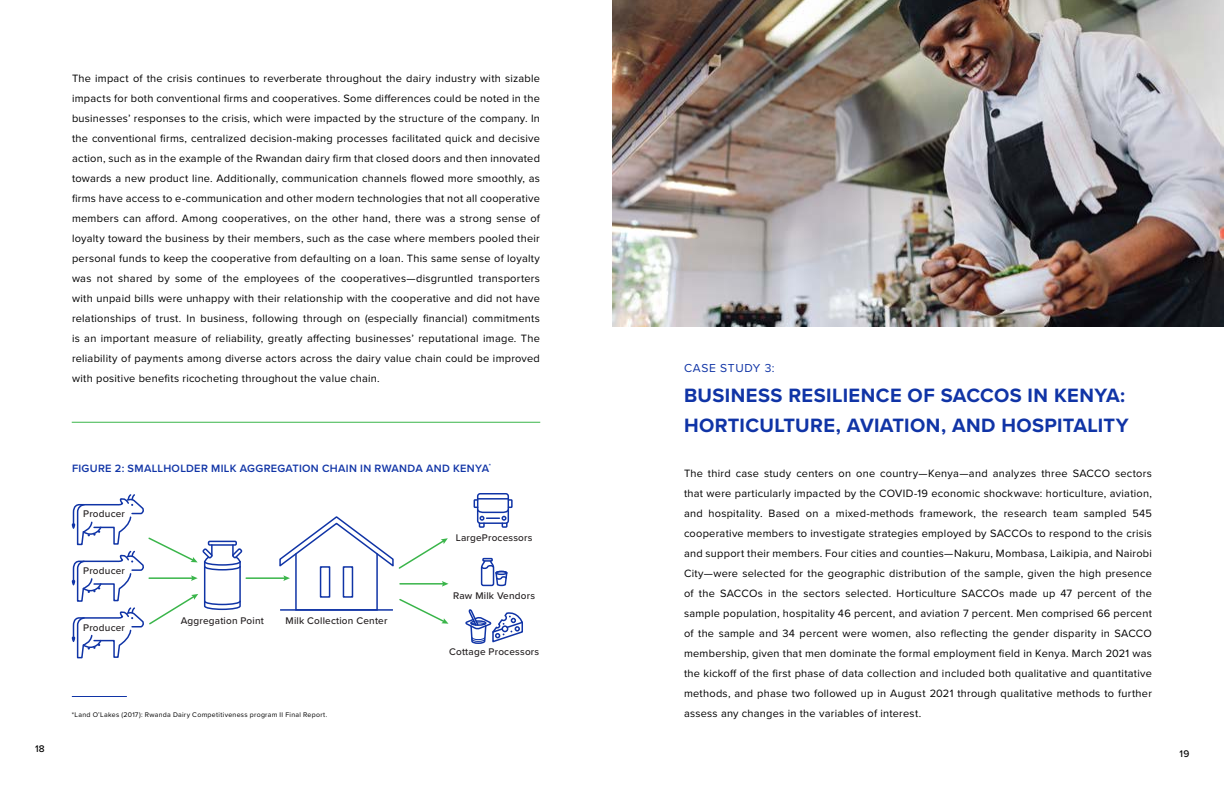
<style>
.page{position:relative;width:1224px;height:792px;background:#fff}
.page>*{position:absolute;margin:0;border:0;box-sizing:border-box;transform-origin:0 0}
.t1{font:700 20px/30px "Proxima Nova";letter-spacing:.02em;color:#1034a6}
.t2{font:12px "Proxima Nova";letter-spacing:.055em;color:#1034a6}
.t3{font:11px/20px "Proxima Nova";letter-spacing:.02em;color:#000;text-align:justify}
.t4{font:600 11px "Proxima Nova";letter-spacing:.03em;color:#1034a6}
.t5{font:500 10px "Proxima Nova";letter-spacing:.02em;color:#231f20}
.t6{font:500 10px "Proxima Nova";color:#000}
.t7{font:7px "Proxima Nova";letter-spacing:.04em;color:#000}
</style>
<div class="page">
<img style="left:612px;top:0;width:612px;height:327px">
<hr style="left:72px;top:696px;width:55px;height:1px;background:#1034a6">
<div style="left:295px;top:553px;width:83px;height:58px;border:2px solid #1034a6"></div>
<hr style="left:280px;top:609px;width:113px;height:2px;background:#1034a6">
<div style="left:320px;top:566px;width:10px;height:32px;border:2px solid #1034a6"></div>
<div style="left:343px;top:566px;width:10px;height:32px;border:2px solid #1034a6"></div>
<svg style="left:465px;top:609px;width:58px;height:35px"></svg>
<div style="left:477px;top:493px;width:32px;height:31px;border:2px solid #1034a6;border-radius:3px"></div>
<svg style="left:473px;top:498px;width:40px;height:30px"></svg>
<div style="left:482px;top:558px;width:11px;height:4px;border:2px solid #1034a6"></div>
<svg style="left:480px;top:559px;width:28px;height:28px"></svg>
<div style="left:495px;top:571px;width:12px;height:4px;border:2px solid #1034a6;border-radius:50%"></div>
<svg style="left:72px;top:494px;width:171px;height:165px"></svg>
<hr style="left:246px;top:577px;width:39px;height:2px;background:#3ab54a">
<svg style="left:399px;top:599px;width:50px;height:25px"></svg>
<svg style="left:279px;top:516px;width:170px;height:71px"></svg>
<hr style="left:72px;top:422px;width:468px;height:1px;background:#3ab54a">
<p class="t3" style="left:72px;top:69px;width:470px">The impact of the crisis continues to reverberate throughout the dairy industry with sizable impacts for both conventional firms and cooperatives. Some differences could be noted in the businesses’ responses to the crisis, which were impacted by the structure of the company. In the conventional firms, centralized decision-making processes facilitated quick and decisive action, such as in the example of the Rwandan dairy firm that closed doors and then innovated towards a new product line. Additionally, communication channels flowed more smoothly, as firms have access to e-communication and other modern technologies that not all cooperative members can afford. Among cooperatives, on the other hand, there was a strong sense of loyalty toward the business by their members, such as the case where members pooled their personal funds to keep the cooperative from defaulting on a loan. This same sense of loyalty was not shared by some of the employees of the cooperatives—disgruntled transporters with unpaid bills were unhappy with their relationship with the cooperative and did not have relationships of trust. In business, following through on (especially financial) commitments is an important measure of reliability, greatly affecting businesses’ reputational image. The reliability of payments among diverse actors across the dairy value chain could be improved with positive benefits ricocheting throughout the value chain.</p>
<p class="t6" style="left:35px;top:744px;width:11px">18</p>
<p class="t4" style="left:72px;top:463px;width:420px">FIGURE 2: SMALLHOLDER MILK AGGREGATION CHAIN IN RWANDA AND KENYA<sup>*</sup></p>
<p class="t5" style="left:83px;top:510px;width:43px">Producer</p>
<p class="t5" style="left:83px;top:566px;width:43px">Producer</p>
<p class="t5" style="left:83px;top:623px;width:43px">Producer</p>
<p class="t5" style="left:181px;top:616px;width:85px">Aggregation Point</p>
<p class="t5" style="left:286px;top:616px;width:103px">Milk Collection Center</p>
<p class="t7" style="left:72px;top:712px;width:257px">*Land O’Lakes (2017): Rwanda Dairy Competitiveness program II Final Report.</p>
<p class="t5" style="left:456px;top:533px;width:78px">LargeProcessors</p>
<p class="t5" style="left:453px;top:591px;width:83px">Raw Milk Vendors</p>
<p class="t5" style="left:449px;top:648px;width:92px">Cottage Processors</p>
<p class="t2" style="left:684px;top:363px;width:92px">CASE STUDY 3:</p>
<h1 class="t1" style="left:684px;top:381px;width:446px">BUSINESS RESILIENCE OF SACCOS IN KENYA:<br>HORTICULTURE, AVIATION, AND HOSPITALITY</h1>
<p class="t3" style="left:684px;top:464px;width:470px">The third case study centers on one country—Kenya—and analyzes three SACCO sectors that were particularly impacted by the COVID-19 economic shockwave: horticulture, aviation, and hospitality. Based on a mixed-methods framework, the research team sampled 545 cooperative members to investigate strategies employed by SACCOs to respond to the crisis and support their members. Four cities and counties—Nakuru, Mombasa, Laikipia, and Nairobi City—were selected for the geographic distribution of the sample, given the high presence of the SACCOs in the sectors selected. Horticulture SACCOs made up 47 percent of the sample population, hospitality 46 percent, and aviation 7 percent. Men comprised 66 percent of the sample and 34 percent were women, also reflecting the gender disparity in SACCO membership, given that men dominate the formal employment field in Kenya. March 2021 was the kickoff of the first phase of data collection and included both qualitative and quantitative methods, and phase two followed up in August 2021 through qualitative methods to further assess any changes in the variables of interest.</p>
<p class="t6" style="left:1180px;top:749px;width:11px">19</p>
</div>
